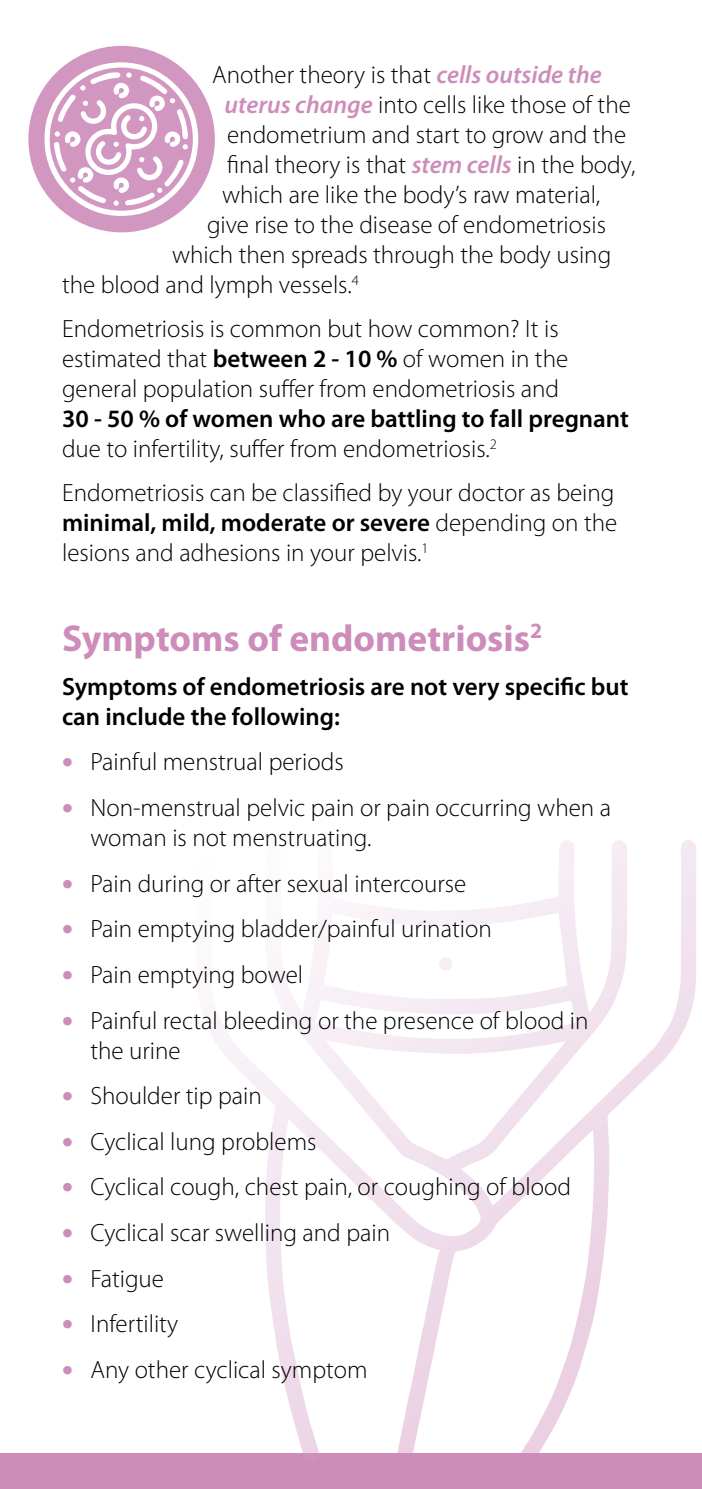
<style>
.page{position:relative;width:702px;height:1489px;background:#fff}
.page>*{position:absolute;margin:0;border:0;box-sizing:border-box;transform-origin:0 0}
.t1{font:700 37.5px "Myriad Pro";color:#cd8cb9}
.t2{font:300 25px/30px "Myriad Pro";color:#000}
.t3{font:600 25px/30px "Myriad Pro";color:#000}
.s1{font-weight:600;font-style:italic;color:#cd8cb9}
.s2{font-weight:600}
.s3{font-weight:900;font-size:30px;color:#cd8cb9}
</style>
<div class="page">
<svg style="left:265px;top:840px;width:431px;height:612px"></svg>
<svg style="left:439px;top:957px;width:13px;height:13px"></svg>
<div style="left:28px;top:46px;width:187px;height:186px;background:#d297c0;border-radius:50%"></div>
<svg style="left:42px;top:62px;width:156px;height:154px"></svg>
<div style="left:0;top:1452px;width:702px;height:36px;background:#cd8cb9"></div>
<p class="t2" style="left:212px;top:59px;width:391px">Another theory is that <span class="s1">cells outside the</span></p>
<p class="t2" style="left:225px;top:89px;width:407px"><span class="s1">uterus change</span> into cells like those of the</p>
<p class="t2" style="left:227px;top:119px;width:400px">endometrium and start to grow and the</p>
<p class="t2" style="left:227px;top:149px;width:410px">final theory is that <span class="s1">stem cells</span> in the body,</p>
<p class="t2" style="left:222px;top:179px;width:379px">which are like the body’s raw material,</p>
<p class="t2" style="left:207px;top:209px;width:400px">give rise to the disease of endometriosis</p>
<p class="t2" style="left:172px;top:239px;width:440px">which then spreads through the body using</p>
<p class="t2" style="left:62px;top:269px;width:298px">the blood and lymph vessels.<sup>4</sup></p>
<p class="t2" style="left:62px;top:313px;width:568px">Endometriosis is common but how common? It is estimated that <span class="s2">between 2 - 10 %</span> of women in the general population suffer from endometriosis and<br><span class="s2">30 - 50 % of women who are battling to fall pregnant </span>due to infertility, suffer from endometriosis.<sup>2</sup></p>
<p class="t2" style="left:62px;top:478px;width:556px;text-align:justify">Endometriosis can be classified by your doctor as being <span class="s2">minimal, mild, moderate or severe</span> depending on the lesions and adhesions in your pelvis.<sup>1</sup></p>
<p class="t1" style="left:62px;top:613px;width:481px">Symptoms of endometriosis<sup>2</sup></p>
<p class="t3" style="left:62px;top:670px;width:568px">Symptoms of endometriosis are not very specific but can include the following:</p>
<p class="t2" style="left:62px;top:746px;width:283px"><span class="s3">•</span> Painful menstrual periods</p>
<p class="t2" style="left:90px;top:792px;width:522px;text-indent:-28px"><span class="s3">•</span> Non-menstrual pelvic pain or pain occurring when a woman is not menstruating.</p>
<p class="t2" style="left:62px;top:868px;width:406px"><span class="s3">•</span> Pain during or after sexual intercourse</p>
<p class="t2" style="left:62px;top:913px;width:431px"><span class="s3">•</span> Pain emptying bladder/painful urination</p>
<p class="t2" style="left:62px;top:959px;width:242px"><span class="s3">•</span> Pain emptying bowel</p>
<p class="t2" style="left:90px;top:1004px;width:499px;text-indent:-28px"><span class="s3">•</span> Painful rectal bleeding or the presence of blood in the urine</p>
<p class="t2" style="left:62px;top:1080px;width:201px"><span class="s3">•</span> Shoulder tip pain</p>
<p class="t2" style="left:62px;top:1126px;width:256px"><span class="s3">•</span> Cyclical lung problems</p>
<p class="t2" style="left:62px;top:1171px;width:510px"><span class="s3">•</span> Cyclical cough, chest pain, or coughing of blood</p>
<p class="t2" style="left:62px;top:1217px;width:329px"><span class="s3">•</span> Cyclical scar swelling and pain</p>
<p class="t2" style="left:62px;top:1262px;width:103px"><span class="s3">•</span> Fatigue</p>
<p class="t2" style="left:62px;top:1308px;width:118px"><span class="s3">•</span> Infertility</p>
<p class="t2" style="left:62px;top:1354px;width:307px"><span class="s3">•</span> Any other cyclical symptom</p>
</div>
